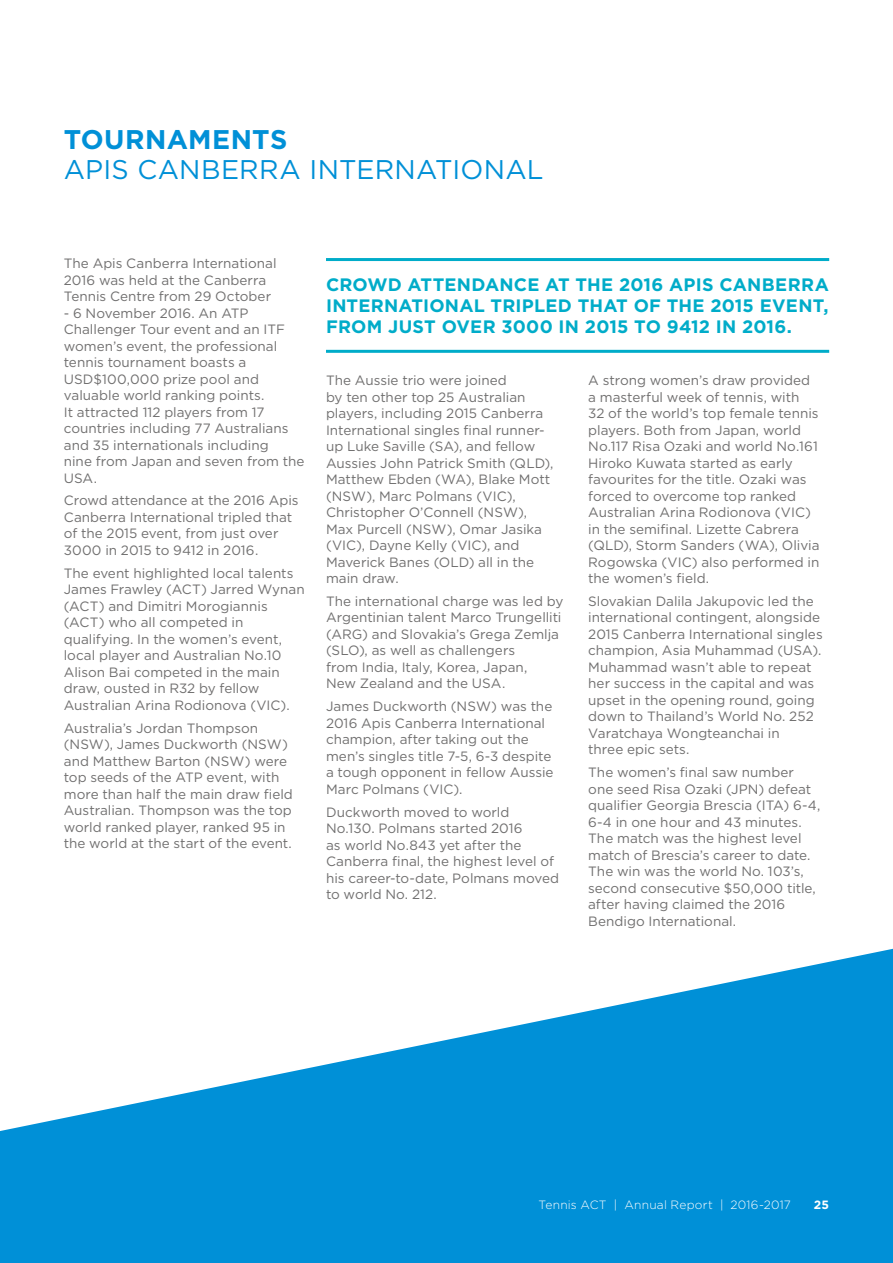
<style>
.page{position:relative;width:893px;height:1263px;background:#fff}
.page>*{position:absolute;margin:0;border:0;box-sizing:border-box;transform-origin:0 0}
.t1{font:27px "Gotham";letter-spacing:.005em;color:#0090d7}
.t2{font:700 27px "Gotham";letter-spacing:.01em;color:#0090d7}
.t3{font:700 18px/21px "Gotham";letter-spacing:.01em;color:#00acc9;text-align:justify}
.t4{font:13.5px/16.5px "Gotham";color:#706f6f}
.t5{font:300 12px "Gotham";letter-spacing:.02em;color:#fff}
.t6{font:700 12px "Gotham";color:#fff}
</style>
<div class="page">
<hr style="left:326px;top:258px;width:503px;height:3px;background:#00acc9">
<hr style="left:326px;top:350px;width:503px;height:3px;background:#00acc9">
<svg style="left:0;top:949px;width:893px;height:314px;fill:#0090d7"></svg>
<h1 class="t2" style="left:64px;top:121px;width:225px">TOURNAMENTS</h1>
<h1 class="t1" style="left:64px;top:152px;width:481px">APIS CANBERRA INTERNATIONAL</h1>
<p class="t4" style="left:64px;top:255px;width:214px">The Apis Canberra International<br>2016 was held at the Canberra<br>Tennis Centre from 29 October</p>
<p class="t4" style="left:64px;top:304px;width:242px">- 6 November 2016. An ATP<br>Challenger Tour event and an ITF women’s event, the professional tennis tournament boasts a<br>USD$100,000 prize pool and valuable world ranking points.<br>It attracted 112 players from 17 countries including 77 Australians and 35 internationals including<br>nine from Japan and seven from the<br>USA.</p>
<p class="t4" style="left:64px;top:492px;width:236px">Crowd attendance at the 2016 Apis<br>Canberra International tripled that of the 2015 event, from just over<br>3000 in 2015 to 9412 in 2016.</p>
<p class="t4" style="left:64px;top:564px;width:242px">The event highlighted local talents<br>James Frawley (ACT) Jarred Wynan (ACT) and Dimitri Morogiannis (ACT) who all competed in qualifying. In the women’s event, local player and Australian No.10<br>Alison Bai competed in the main draw, ousted in R32 by fellow<br>Australian Arina Rodionova (VIC).</p>
<p class="t4" style="left:64px;top:719px;width:231px">Australia’s Jordan Thompson (NSW), James Duckworth (NSW) and Matthew Barton (NSW) were top seeds of the ATP event, with more than half the main draw field<br>Australian. Thompson was the top world ranked player, ranked 95 in the world at the start of the event.</p>
<h2 class="t3" style="left:326px;top:274px;width:504px">CROWD ATTENDANCE AT THE 2016 APIS CANBERRA INTERNATIONAL TRIPLED THAT OF THE 2015 EVENT, FROM JUST OVER 3000 IN 2015 TO 9412 IN 2016.</h2>
<p class="t4" style="left:326px;top:372px;width:229px">The Aussie trio were joined<br>by ten other top 25 Australian players, including 2015 Canberra<br>International singles final runner&shy;up Luke Saville (SA), and fellow<br>Aussies John Patrick Smith (QLD),<br>Matthew Ebden (WA), Blake Mott (NSW), Marc Polmans (VIC),<br>Christopher O’Connell (NSW),<br>Max Purcell (NSW), Omar Jasika (VIC), Dayne Kelly (VIC), and<br>Maverick Banes (OLD) all in the main draw.</p>
<p class="t4" style="left:326px;top:593px;width:239px">The international charge was led by<br>Argentinian talent Marco Trungelliti (ARG) and Slovakia’s Grega Zemlja (SLO), as well as challengers<br>from India, Italy, Korea, Japan,<br>New Zealand and the USA.</p>
<p class="t4" style="left:326px;top:698px;width:229px">James Duckworth (NSW) was the<br>2016 Apis Canberra International champion, after taking out the men’s singles title 7-5, 6-3 despite a tough opponent in fellow Aussie<br>Marc Polmans (VIC).</p>
<p class="t4" style="left:326px;top:803px;width:235px">Duckworth moved to world<br>No.130. Polmans started 2016<br>as world No.843 yet after the<br>Canberra final, the highest level of his career-to-date, Polmans moved to world No. 212.</p>
<p class="t4" style="left:588px;top:372px;width:233px">A strong women’s draw provided a masterful week of tennis, with<br>32 of the world’s top female tennis players. Both from Japan, world<br>No.117 Risa Ozaki and world No.161<br>Hiroko Kuwata started as early favourites for the title. Ozaki was forced to overcome top ranked<br>Australian Arina Rodionova (VIC) in the semifinal. Lizette Cabrera (QLD), Storm Sanders (WA), Olivia<br>Rogowska (VIC) also performed in the women’s field.</p>
<p class="t4" style="left:588px;top:593px;width:236px">Slovakian Dalila Jakupovic led the international contingent, alongside<br>2015 Canberra International singles champion, Asia Muhammad (USA).<br>Muhammad wasn’t able to repeat her success in the capital and was upset in the opening round, going down to Thailand’s World No. 252<br>Varatchaya Wongteanchai in<br>three epic sets.</p>
<p class="t4" style="left:588px;top:764px;width:234px">The women’s final saw number one seed Risa Ozaki (JPN) defeat qualifier Georgia Brescia (ITA) 6-4,<br>6-4 in one hour and 43 minutes.<br>The match was the highest level match of Brescia’s career to date.<br>The win was the world No. 103’s, second consecutive $50,000 title, after having claimed the 2016<br>Bendigo International.</p>
<p class="t5" style="left:538px;top:1197px;width:254px">Tennis ACT | Annual Report | 2016-2017</p>
<p class="t6" style="left:814px;top:1196px;width:17px">25</p>
</div>
